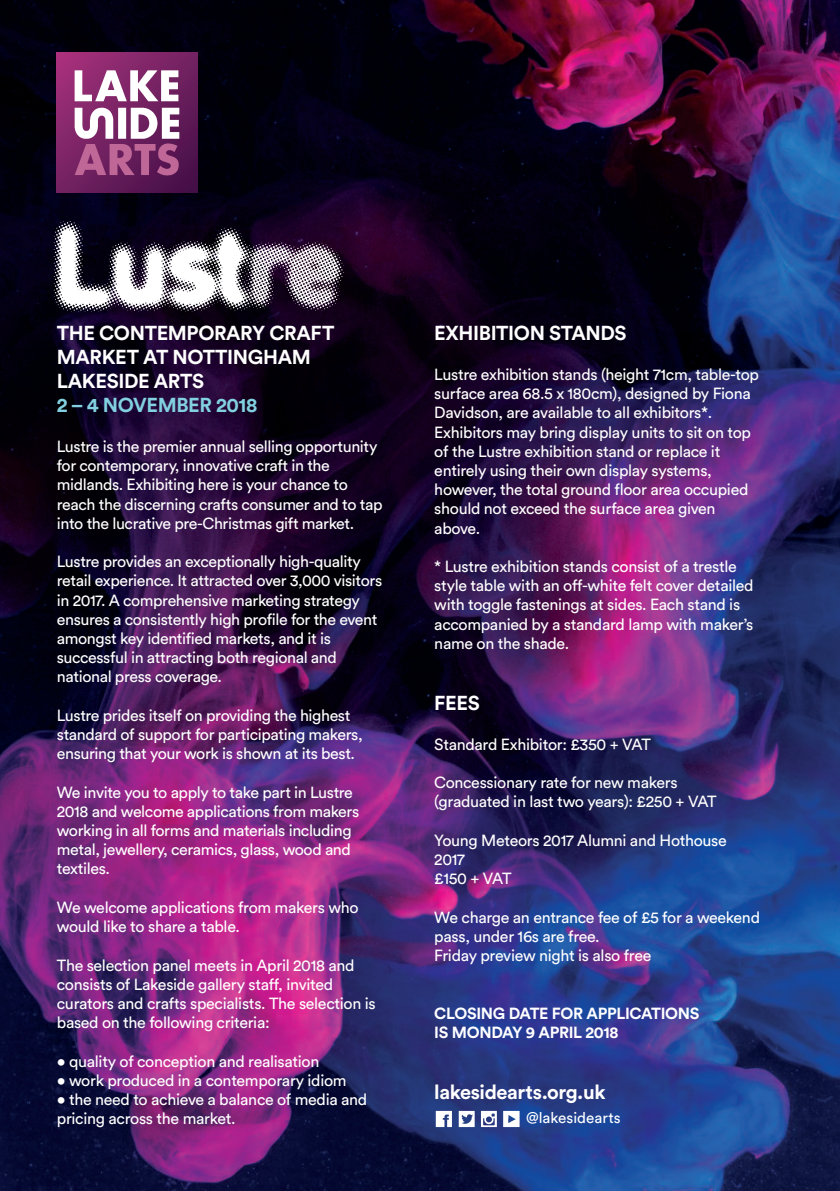
<style>
.page{position:relative;width:840px;height:1191px;background:#fff}
.page>*{position:absolute;margin:0;border:0;box-sizing:border-box;transform-origin:0 0}
.t1{font:700 20px/24px "Circular Std";letter-spacing:-.02em;color:#fff}
.t2{font:700 20px "Circular Std";letter-spacing:-.02em;color:#82d1e0}
.t3{font:16px/19.2px "Circular Std";letter-spacing:-.025em;color:#fff}
.t4{font:700 16px/19.2px "Circular Std";letter-spacing:-.02em;color:#fff}
.t5{font:15.2px "Circular Std";color:#fff}
</style>
<div class="page">
<img style="left:0;top:0;width:839px;height:1191px">
<img style="left:45px;top:206px;width:309px;height:120px">
<svg style="left:57px;top:52px;width:140px;height:140px;background:#782163"></svg>
<img style="left:71px;top:143px;width:119px;height:41px">
<img style="left:71px;top:62px;width:119px;height:40px">
<img style="left:71px;top:106px;width:119px;height:33px">
<img style="left:430px;top:1107px;width:98px;height:22px">
<p class="t1" style="left:57px;top:323px;width:279px">THE CONTEMPORARY CRAFT<br>MARKET AT NOTTINGHAM<br>LAKESIDE ARTS</p>
<p class="t2" style="left:57px;top:398px;width:202px">2 – 4 NOVEMBER 2018</p>
<p class="t3" style="left:57px;top:438px;width:327px">Lustre is the premier annual selling opportunity for contemporary, innovative craft in the midlands. Exhibiting here is your chance to reach the discerning crafts consumer and to tap into the lucrative pre-Christmas gift market.</p>
<p class="t3" style="left:57px;top:553px;width:327px">Lustre provides an exceptionally high-quality retail experience. It attracted over 3,000 visitors in 2017. A comprehensive marketing strategy ensures a consistently high profile for the event amongst key identified markets, and it is successful in attracting both regional and national press coverage.</p>
<p class="t3" style="left:57px;top:707px;width:307px">Lustre prides itself on providing the highest standard of support for participating makers, ensuring that your work is shown at its best.</p>
<p class="t3" style="left:57px;top:784px;width:304px">We invite you to apply to take part in Lustre 2018 and welcome applications from makers working in all forms and materials including metal, jewellery, ceramics, glass, wood and textiles.</p>
<p class="t3" style="left:57px;top:899px;width:303px">We welcome applications from makers who would like to share a table.</p>
<p class="t3" style="left:57px;top:956px;width:320px">The selection panel meets in April 2018 and consists of Lakeside gallery staff, invited curators and crafts specialists. The selection is based on the following criteria:</p>
<p class="t3" style="left:57px;top:1052px;width:264px">• quality of conception and realisation</p>
<p class="t3" style="left:57px;top:1072px;width:291px">• work produced in a contemporary idiom</p>
<p class="t3" style="left:57px;top:1091px;width:312px">• the need to achieve a balance of media and pricing across the market.</p>
<p class="t1" style="left:434px;top:323px;width:194px">EXHIBITION STANDS</p>
<p class="t3" style="left:434px;top:366px;width:326px">Lustre exhibition stands (height 71cm, table-top surface area 68.5 x 180cm), designed by Fiona Davidson, are available to all exhibitors*.<br>Exhibitors may bring display units to sit on top of the Lustre exhibition stand or replace it entirely using their own display systems, however, the total ground floor area occupied should not exceed the surface area given above.</p>
<p class="t3" style="left:434px;top:558px;width:320px">* Lustre exhibition stands consist of a trestle style table with an off-white felt cover detailed with toggle fastenings at sides. Each stand is accompanied by a standard lamp with maker’s name on the shade.</p>
<p class="t1" style="left:434px;top:692px;width:47px">FEES</p>
<p class="t3" style="left:434px;top:736px;width:218px">Standard Exhibitor: £350 + VAT</p>
<p class="t3" style="left:434px;top:774px;width:284px">Concessionary rate for new makers (graduated in last two years): £250 + VAT</p>
<p class="t3" style="left:434px;top:832px;width:294px">Young Meteors 2017 Alumni and Hothouse<br>2017<br>£150 + VAT</p>
<p class="t3" style="left:434px;top:908px;width:327px">We charge an entrance fee of £5 for a weekend pass, under 16s are free.<br>Friday preview night is also free</p>
<p class="t4" style="left:434px;top:1004px;width:266px">CLOSING DATE FOR APPLICATIONS<br>IS MONDAY 9 APRIL 2018</p>
<p class="t1" style="left:434px;top:1081px;width:173px">lakesidearts.org.uk</p>
<p class="t5" style="left:526px;top:1111px;width:96px">@lakesidearts</p>
</div>
